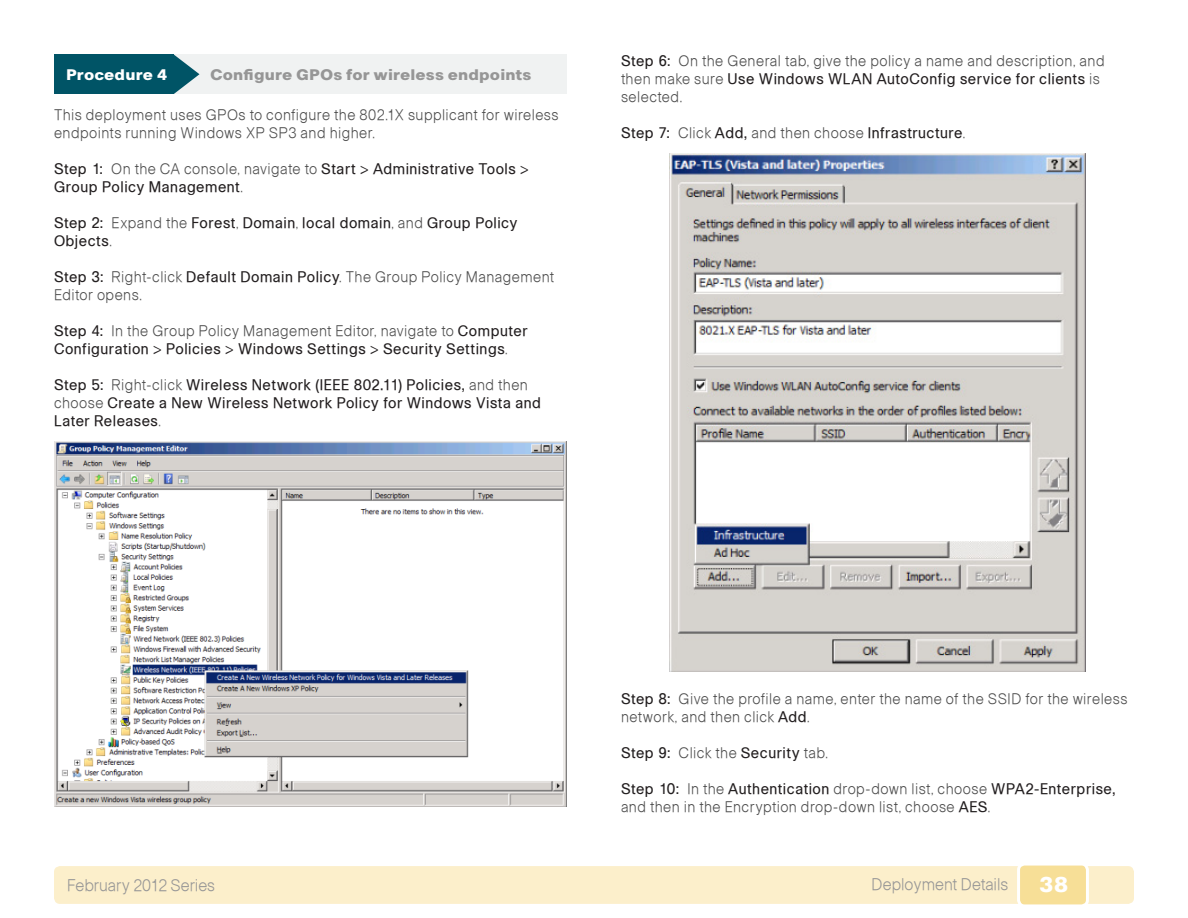
<style>
.page{position:relative;width:1188px;height:918px;background:#fff}
.page>*{position:absolute;margin:0;border:0;box-sizing:border-box;transform-origin:0 0}
.t1{font:900 21px "Cisco";color:#fff}
.t2{font:16.5px "Ciscolight";color:#969696;scale:.95 1}
.Numbered_step_SBA{font:15px/18px "Ciscolight";letter-spacing:.03em;color:#4d4d4d;scale:.95 1}
.Numbered_step_SBA-2{font:15px/18px "Ciscoregular";letter-spacing:.035em;color:#231f20;scale:.95 1}
.Body_text_SBA{font:15px/18px "Ciscolight";letter-spacing:.03em;color:#4d4d4d;scale:.95 1}
.Place_Procedure_Head{font:900 15px "Cisco";letter-spacing:.005em;color:#969696}
.Place_Procedure_Head-2{font:900 15px "Cisco";letter-spacing:.005em;color:#fff}
.s1{font-family:"Cisco"}
.s2{font-family:"Ciscolight";color:#4d4d4d}
.s3{font-family:"Cisco";color:#231f20}
.s4{font-family:"Ciscoregular";color:#231f20}
</style>
<div class="page">
<div style="left:54px;top:866px;width:1080px;height:38px;background:#fcefcb;border-radius:6px"></div>
<div style="left:1019px;top:864px;width:68px;height:42px;background:#f7df97;border-radius:6px"></div>
<div style="left:1017px;top:863px;width:72px;height:44px;border:3px solid #fff;border-radius:6px"></div>
<div style="left:54px;top:55px;width:513px;height:39px;background:#f0f2f2"></div>
<div style="left:54px;top:55px;width:120px;height:39px;background:#005466"></div>
<svg style="left:174px;top:55px;width:26px;height:39px"></svg>
<img style="left:54px;top:442px;width:513px;height:365px">
<img style="left:669px;top:154px;width:417px;height:517px">
<p class="Place_Procedure_Head-2" style="left:66px;top:66px;width:103px">Procedure 4</p>
<p class="Place_Procedure_Head" style="left:210px;top:66px;width:323px">Configure GPOs for wireless endpoints</p>
<p class="Body_text_SBA" style="left:54px;top:106px;width:533px">This deployment uses GPOs to configure the 802.1X supplicant for wireless endpoints running Windows XP SP3 and higher.</p>
<p class="Numbered_step_SBA-2" style="left:54px;top:160px;width:501px"><span class="s1">Step 1:</span> <span class="s2">On the CA console, navigate to</span> Start &gt; Administrative Tools &gt;<br>Group Policy Management<span class="s2">.</span></p>
<p class="Numbered_step_SBA-2" style="left:54px;top:214px;width:490px"><span class="s1">Step 2:</span> <span class="s2">Expand the</span> Forest<span class="s2">,</span> Domain<span class="s2">,</span> local domain<span class="s2">, and</span> Group Policy<br>Objects<span class="s2">.</span></p>
<p class="Numbered_step_SBA" style="left:54px;top:268px;width:528px"><span class="s3">Step 3:</span> Right-click <span class="s4">Default Domain Policy</span>. The Group Policy Management<br>Editor opens.</p>
<p class="Numbered_step_SBA-2" style="left:54px;top:322px;width:500px"><span class="s1">Step 4:</span> <span class="s2">In the Group Policy Management Editor, navigate to</span> Computer<br>Configuration &gt; Policies &gt; Windows Settings &gt; Security Settings<span class="s2">.</span></p>
<p class="Numbered_step_SBA-2" style="left:54px;top:376px;width:514px"><span class="s1">Step 5:</span> <span class="s2">Right-click</span> Wireless Network (IEEE 802.11) Policies, <span class="s2">and then choose</span> Create a New Wireless Network Policy for Windows Vista and<br>Later Releases<span class="s2">.</span></p>
<p class="Numbered_step_SBA" style="left:621px;top:51px;width:511px"><span class="s3">Step 6:</span> On the General tab, give the policy a name and description, and then make sure <span class="s4">Use Windows WLAN AutoConfig service for clients</span> is selected.</p>
<p class="Numbered_step_SBA" style="left:621px;top:123px;width:364px"><span class="s3">Step 7:</span> Click <span class="s4">Add,</span> and then choose <span class="s4">Infrastructure</span>.</p>
<p class="Numbered_step_SBA" style="left:621px;top:689px;width:535px"><span class="s3">Step 8:</span> Give the profile a name, enter the name of the SSID for the wireless network, and then click <span class="s4">Add</span>.</p>
<p class="Numbered_step_SBA" style="left:621px;top:743px;width:219px"><span class="s3">Step 9:</span> Click the <span class="s4">Security</span> tab.</p>
<p class="Numbered_step_SBA" style="left:621px;top:779px;width:522px"><span class="s3">Step 10:</span> In the <span class="s4">Authentication</span> drop-down list, choose <span class="s4">WPA2-Enterprise, </span>and then in the Encryption drop-down list, choose <span class="s4">AES</span>.</p>
<p class="t2" style="left:67px;top:875px;width:157px">February 2012 Series</p>
<p class="t2" style="left:872px;top:874px;width:146px">Deployment Details</p>
<h1 class="t1" style="left:1039px;top:872px;width:31px">38</h1>
</div>
